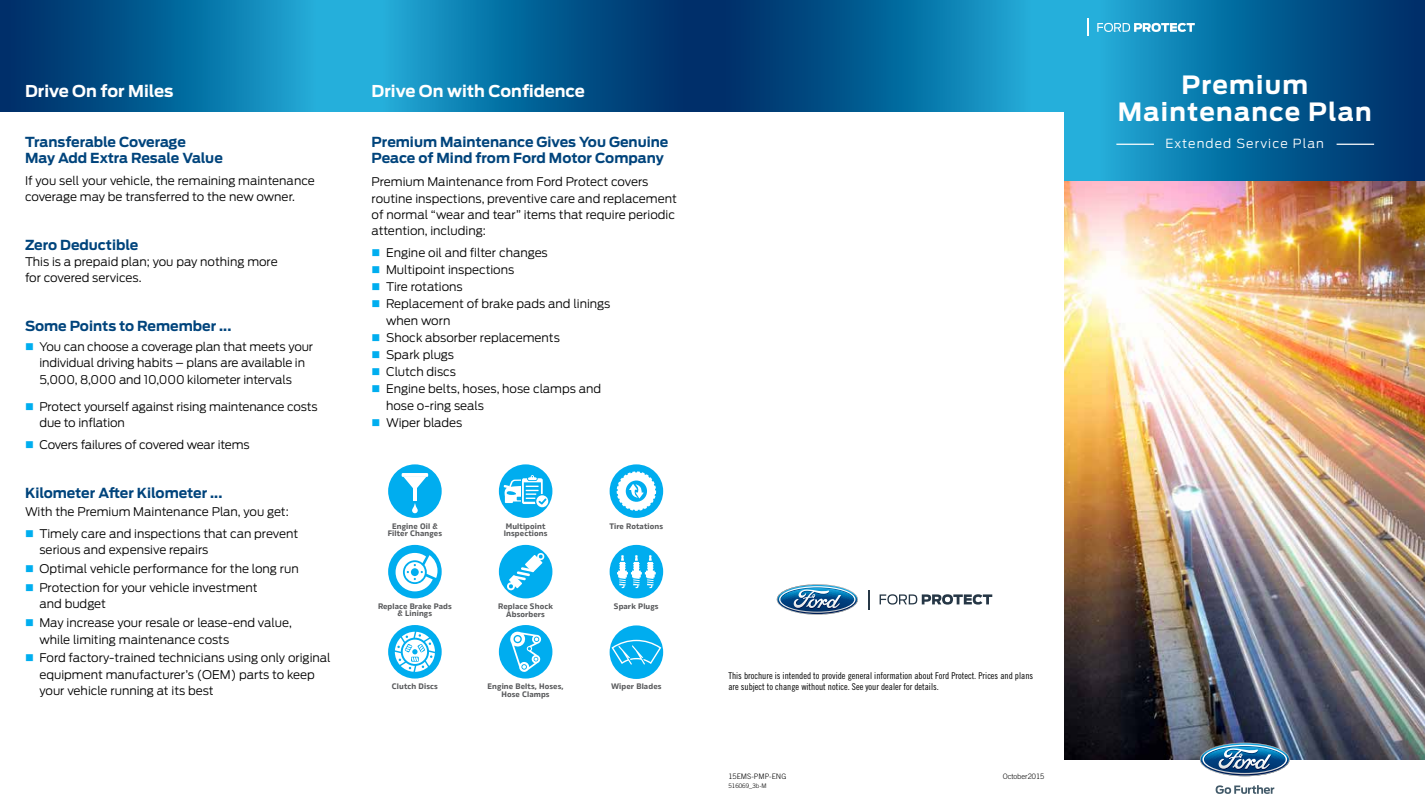
<style>
.page{position:relative;width:1425px;height:810px;background:#fff}
.page>*{position:absolute;margin:0;border:0;box-sizing:border-box;transform-origin:0 0}
.t1{font:700 25px/26.2px "Ford Antenna";letter-spacing:.05em;color:#fff;text-align:center}
.t2{font:700 16.25px "Ford Antenna";color:#fff}
.t3{font:700 13.75px/16.5px "Ford Antenna";color:#00447c}
.t4{font:700 13.75px/16.2px "Ford Antenna";letter-spacing:-.02em;color:#00447c}
.t5{font:300 12.5px "Ford Antenna";letter-spacing:.09em;color:#fff}
.t6{font:300 11.88px/16.2px "Ford Antenna";color:#000}
.t7{font:300 11.88px "Ford Antenna";letter-spacing:-.025em;color:#000}
.t8{font:9.38px/11.2px "Trade Gothic LT Std Cn 18";color:#000}
.t9{font:700 7.88px/7.9px "Rleud";letter-spacing:.015em;color:#58595b;text-align:center}
.t10{font:300 7.5px "Trade Gothic";color:#000}
.t11{font:300 6.25px "Trade Gothic";color:#000}
.s1{color:#00aeef}
</style>
<div class="page">
<div style="left:0;top:0;width:349px;height:112px;background:linear-gradient(to right,#002460,#20b4df)"></div>
<img style="left:1064px;top:180px;width:360px;height:579px">
<div style="left:1064px;top:0;width:360px;height:180px;background:linear-gradient(to right,#20b4e0,#002561)"></div>
<img style="left:1199px;top:743px;width:90px;height:33px">
<svg style="left:1215px;top:785px;width:59px;height:9px"></svg>
<svg style="left:1097px;top:23px;width:97px;height:9px"></svg>
<svg style="left:1087px;top:19px;width:1px;height:17px"></svg>
<hr style="left:1116px;top:144px;width:37px;height:1px;background:#fff">
<hr style="left:1336px;top:144px;width:37px;height:1px;background:#fff">
<div style="left:704px;top:0;width:360px;height:112px;background:linear-gradient(to right,#00215d,#1fb2de)"></div>
<div style="left:349px;top:0;width:355px;height:112px;background:linear-gradient(to right,#1fb3df,#00225d)"></div>
<svg style="left:776px;top:584px;width:81px;height:31px"></svg>
<svg style="left:879px;top:594px;width:113px;height:11px"></svg>
<svg style="left:868px;top:590px;width:1px;height:19px"></svg>
<div style="left:388px;top:545px;width:53px;height:53px;background:#00adef;border-radius:50%"></div>
<svg style="left:395px;top:553px;width:42px;height:38px"></svg>
<div style="left:388px;top:464px;width:53px;height:54px;background:#00adef;border-radius:50%"></div>
<svg style="left:403px;top:477px;width:23px;height:14px"></svg>
<hr style="left:401px;top:473px;width:27px;height:4px;background:#fff">
<hr style="left:413px;top:484px;width:3px;height:17px;background:#fff">
<svg style="left:412px;top:503px;width:6px;height:10px"></svg>
<div style="left:499px;top:464px;width:53px;height:54px;background:#00adef;border-radius:50%"></div>
<svg style="left:503px;top:475px;width:45px;height:32px"></svg>
<div style="left:499px;top:545px;width:53px;height:53px;background:#00adef;border-radius:50%"></div>
<svg style="left:506px;top:553px;width:38px;height:38px"></svg>
<div style="left:609px;top:464px;width:54px;height:54px;background:#00adef;border-radius:50%"></div>
<svg style="left:616px;top:471px;width:40px;height:40px"></svg>
<div style="left:388px;top:625px;width:53px;height:54px;background:#00adef;border-radius:50%"></div>
<svg style="left:395px;top:632px;width:40px;height:40px"></svg>
<div style="left:609px;top:545px;width:54px;height:53px;background:#00adef;border-radius:50%"></div>
<svg style="left:617px;top:555px;width:38px;height:33px"></svg>
<div style="left:499px;top:625px;width:53px;height:54px;background:#00adef;border-radius:50%"></div>
<svg style="left:510px;top:632px;width:31px;height:40px"></svg>
<div style="left:609px;top:625px;width:54px;height:54px;background:#00adef;border-radius:50%"></div>
<svg style="left:611px;top:640px;width:50px;height:25px"></svg>
<h2 class="t2" style="left:25px;top:77px;width:150px">Drive On for Miles</h2>
<p class="t4" style="left:25px;top:132px;width:199px">Transferable Coverage<br>May Add Extra Resale Value</p>
<p class="t6" style="left:25px;top:171px;width:291px">If you sell your vehicle, the remaining maintenance coverage may be transferred to the new owner.</p>
<p class="t3" style="left:25px;top:235px;width:115px">Zero Deductible</p>
<p class="t6" style="left:25px;top:252px;width:254px">This is a prepaid plan; you pay nothing more for covered services.</p>
<p class="t3" style="left:25px;top:316px;width:208px">Some Points to Remember ...</p>
<p class="t6" style="left:25px;top:337px;width:290px;text-align:center"><span class="s1">■</span> You can choose a coverage plan that meets your individual driving habits – plans are available in<br>5,000, 8,000 and 10,000 kilometer intervals</p>
<p class="t6" style="left:39px;top:397px;width:280px;text-indent:-14px"><span class="s1">■</span> Protect yourself against rising maintenance costs due to inflation</p>
<p class="t7" style="left:25px;top:435px;width:226px"><span class="s1">■</span> Covers failures of covered wear items</p>
<p class="t3" style="left:25px;top:483px;width:199px">Kilometer After Kilometer ...</p>
<p class="t6" style="left:25px;top:502px;width:265px">With the Premium Maintenance Plan, you get:</p>
<p class="t6" style="left:39px;top:524px;width:260px;text-indent:-14px"><span class="s1">■</span> Timely care and inspections that can prevent serious and expensive repairs</p>
<p class="t6" style="left:25px;top:559px;width:275px"><span class="s1">■</span> Optimal vehicle performance for the long run</p>
<p class="t6" style="left:39px;top:578px;width:220px;text-indent:-14px"><span class="s1">■</span> Protection for your vehicle investment and budget</p>
<p class="t6" style="left:39px;top:613px;width:254px;text-indent:-14px"><span class="s1">■</span> May increase your resale or lease-end value, while limiting maintenance costs</p>
<p class="t6" style="left:39px;top:649px;width:293px;text-indent:-14px"><span class="s1">■</span> Ford factory-trained technicians using only original equipment manufacturer’s (OEM) parts to keep your vehicle running at its best</p>
<h2 class="t2" style="left:371px;top:77px;width:215px">Drive On with Confidence</h2>
<p class="t3" style="left:371px;top:132px;width:298px">Premium Maintenance Gives You Genuine<br>Peace of Mind from Ford Motor Company</p>
<p class="t6" style="left:371px;top:173px;width:307px">Premium Maintenance from Ford Protect covers routine inspections, preventive care and replacement of normal “wear and tear” items that require periodic attention, including:</p>
<p class="t6" style="left:371px;top:243px;width:178px"><span class="s1">■</span> Engine oil and filter changes</p>
<p class="t6" style="left:371px;top:260px;width:144px"><span class="s1">■</span> Multipoint inspections</p>
<p class="t6" style="left:371px;top:277px;width:93px"><span class="s1">■</span> Tire rotations</p>
<p class="t6" style="left:386px;top:295px;width:226px;text-indent:-14px"><span class="s1">■</span> Replacement of brake pads and linings when worn</p>
<p class="t6" style="left:371px;top:328px;width:190px"><span class="s1">■</span> Shock absorber replacements</p>
<p class="t6" style="left:371px;top:345px;width:84px"><span class="s1">■</span> Spark plugs</p>
<p class="t6" style="left:371px;top:362px;width:86px"><span class="s1">■</span> Clutch discs</p>
<p class="t6" style="left:386px;top:379px;width:216px;text-indent:-14px"><span class="s1">■</span> Engine belts, hoses, hose clamps and hose o-ring seals</p>
<p class="t6" style="left:371px;top:413px;width:92px"><span class="s1">■</span> Wiper blades</p>
<p class="t9" style="left:387px;top:522px;width:56px">Engine Oil &amp;<br>Filter Changes</p>
<p class="t9" style="left:503px;top:522px;width:45px;text-align:left">Multipoint<br>Inspections</p>
<p class="t9" style="left:609px;top:522px;width:55px">Tire Rotations</p>
<p class="t9" style="left:378px;top:602px;width:75px;line-height:7px">Replace Brake Pads &amp; Linings</p>
<p class="t9" style="left:498px;top:602px;width:56px">Replace Shock<br>Absorbers</p>
<p class="t9" style="left:614px;top:602px;width:46px">Spark Plugs</p>
<p class="t9" style="left:392px;top:682px;width:47px">Clutch Discs</p>
<p class="t9" style="left:487px;top:682px;width:78px">Engine Belts, Hoses,<br>Hose Clamps</p>
<p class="t9" style="left:611px;top:682px;width:52px">Wiper Blades</p>
<p class="t8" style="left:728px;top:670px;width:306px">This brochure is intended to provide general information about Ford Protect. Prices and plans are subject to change without notice. See your dealer for details.</p>
<p class="t10" style="left:728px;top:772px;width:59px">15EMS-PMP-ENG</p>
<p class="t10" style="left:1002px;top:772px;width:43px">October2015</p>
<p class="t11" style="left:728px;top:782px;width:40px">516069_3b-M</p>
<h1 class="t1" style="left:1117px;top:70px;width:255px">Premium<br>Maintenance Plan</h1>
<p class="t5" style="left:1165px;top:133px;width:160px">Extended Service Plan</p>
</div>
